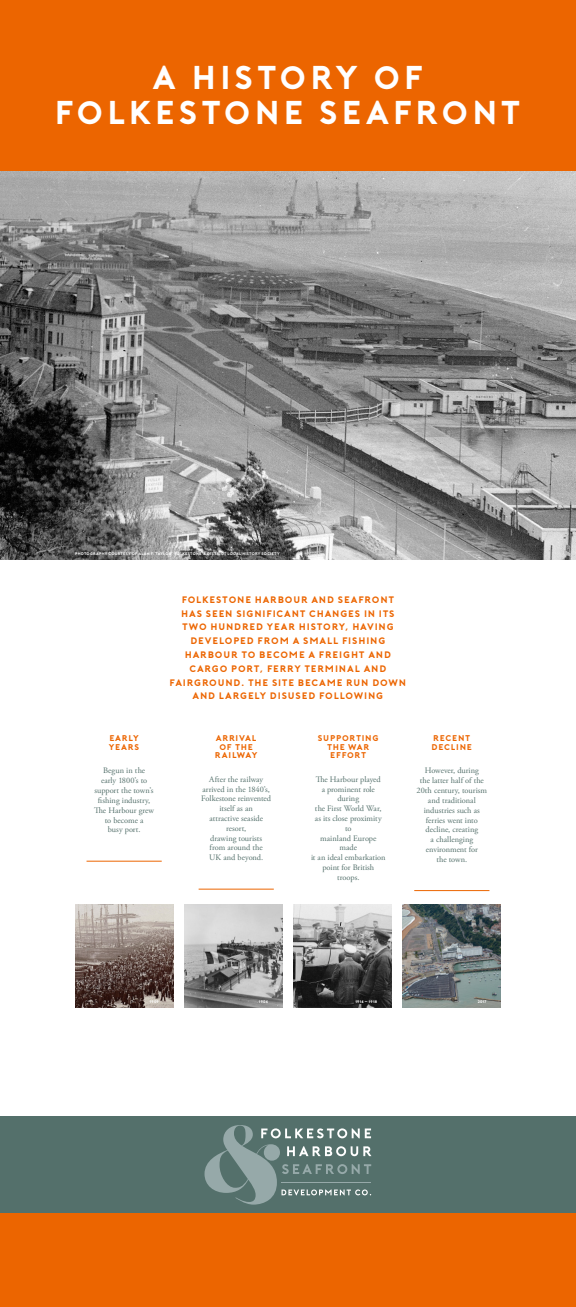
<style>
.page{position:relative;width:576px;height:1307px;background:#fff}
.page>*{position:absolute;margin:0;border:0;box-sizing:border-box;transform-origin:0 0}
.t1{font:700 33px/34.1px "Porter";letter-spacing:.09em;color:#fff;text-align:center}
.Intro_Para_-_Centred{font:700 9.45px/13.8px "Porter";letter-spacing:.07em;color:#ec6500;text-align:center}
.Body_Copy_-_Centre_U{font:8.35px/9.8px "Adobe Garamond Pro";color:#54706b;text-align:center}
.Para_Head_-_Centre{font:700 8.35px/8.3px "Porter";letter-spacing:.07em;color:#ec6500}
.Caption_-_Left{font:700 3.85px "Porter";letter-spacing:.04em;color:#fff}
.Caption_-_Right{font:700 3.85px "Porter";letter-spacing:.035em;color:#fff}
</style>
<div class="page">
<div style="left:0;top:0;width:575px;height:172px;background:#ec6500"></div>
<div style="left:0;top:1213px;width:575px;height:93px;background:#ec6500"></div>
<div style="left:0;top:1116px;width:575px;height:97px;background:#54706b"></div>
<svg style="left:204px;top:1125px;width:167px;height:79px"></svg>
<hr style="left:281px;top:1181px;width:90px;height:1px;background:#96a9a9">
<img style="left:0;top:172px;width:575px;height:387px">
<hr style="left:86px;top:860px;width:76px;height:1px;background:#ec6500">
<hr style="left:198px;top:888px;width:76px;height:1px;background:#ec6500">
<hr style="left:414px;top:890px;width:75px;height:1px;background:#ec6500">
<img style="left:75px;top:904px;width:98px;height:103px">
<img style="left:184px;top:904px;width:98px;height:103px">
<img style="left:293px;top:904px;width:98px;height:103px">
<img style="left:403px;top:904px;width:97px;height:103px">
<h1 class="t1" style="left:55px;top:61px;width:468px">A HISTORY OF<br>FOLKESTONE SEAFRONT</h1>
<p class="Caption_-_Left" style="left:75px;top:551px;width:206px">PHOTOGRAPHY COURTESY OF ALAN F. TAYLOR, FOLKESTONE &amp; DISTRICT LOCAL HISTORY SOCIETY</p>
<p class="Para_Head_-_Centre" style="left:109px;top:734px;width:32px">EARLY<br>YEARS</p>
<p class="Body_Copy_-_Centre_U" style="left:94px;top:766px;width:61px">Begun in the<br>early 1800’s to support the town’s fishing industry,<br>The Harbour grew to become a<br>busy port.</p>
<p class="Intro_Para_-_Centred" style="left:169px;top:592px;width:238px">FOLKESTONE HARBOUR AND SEAFRONT<br>HAS SEEN SIGNIFICANT CHANGES IN ITS<br>TWO HUNDRED YEAR HISTORY, HAVING<br>DEVELOPED FROM A SMALL FISHING<br>HARBOUR TO BECOME A FREIGHT AND<br>CARGO PORT, FERRY TERMINAL AND<br>FAIRGROUND. THE SITE BECAME RUN DOWN<br>AND LARGELY DISUSED FOLLOWING</p>
<p class="Para_Head_-_Centre" style="left:215px;top:734px;width:44px;text-align:center">ARRIVAL<br>OF THE<br>RAILWAY</p>
<p class="Body_Copy_-_Centre_U" style="left:201px;top:774px;width:71px">After the railway arrived in the 1840’s,<br>Folkestone reinvented itself as an<br>attractive seaside resort,<br>drawing tourists from around the<br>UK and beyond.</p>
<p class="Para_Head_-_Centre" style="left:318px;top:734px;width:62px;text-align:center">SUPPORTING<br>THE WAR<br>EFFORT</p>
<p class="Body_Copy_-_Centre_U" style="left:311px;top:774px;width:76px">The Harbour played<br>a prominent role during<br>the First World War, as its close proximity to<br>mainland Europe made<br>it an ideal embarkation point for British troops.</p>
<p class="Para_Head_-_Centre" style="left:431px;top:734px;width:42px">RECENT<br>DECLINE</p>
<p class="Body_Copy_-_Centre_U" style="left:416px;top:766px;width:72px">However, during<br>the latter half of the<br>20th century, tourism and traditional industries such as ferries went into decline, creating<br>a challenging environment for<br>the town.</p>
<p class="Caption_-_Right" style="left:150px;top:999px;width:11px">1909</p>
<p class="Caption_-_Right" style="left:259px;top:999px;width:11px">1904</p>
<p class="Caption_-_Right" style="left:355px;top:999px;width:23px">1914 – 1918</p>
<p class="Caption_-_Right" style="left:477px;top:999px;width:10px">2017</p>
</div>
